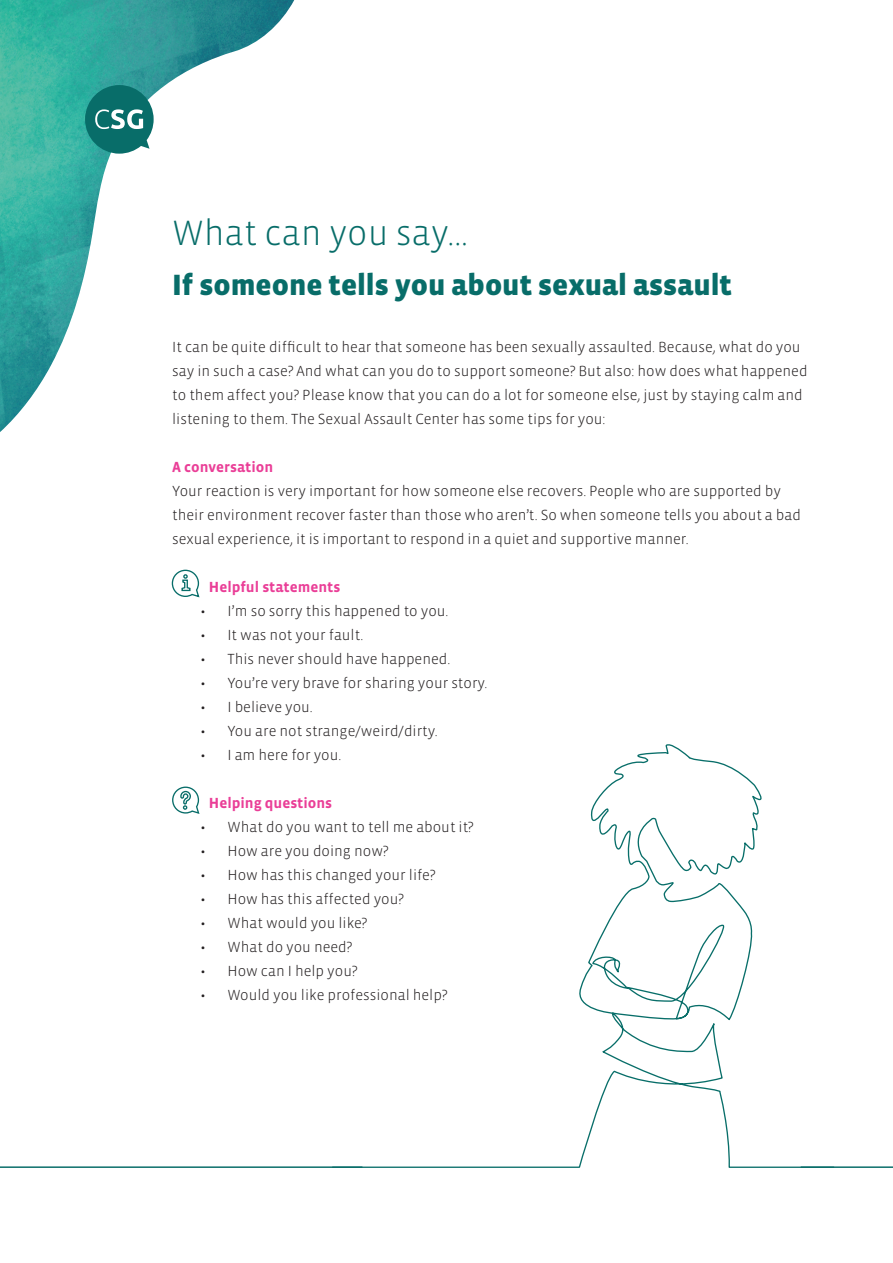
<style>
.page{position:relative;width:893px;height:1263px;background:#fff}
.page>*{position:absolute;margin:0;border:0;box-sizing:border-box;transform-origin:0 0}
.t1{font:300 36px "Vista Sans";color:#086d69}
.t2{font:900 30px "Vista Sans";color:#086d69}
.t3{font:300 15px/24px "Vista Sans";color:#231f20}
.t4{font:700 15px "Vista Sans";color:#ea3e97}
</style>
<div class="page">
<svg style="left:172px;top:786px;width:28px;height:28px"></svg>
<svg style="left:171px;top:569px;width:29px;height:29px"></svg>
<img style="left:0;top:0;width:294px;height:432px">
<svg style="left:85px;top:85px;width:69px;height:69px;background:#328b87"></svg>
<hr style="left:0;top:1166px;width:362px;height:2px;background:#086d69">
<hr style="left:801px;top:1166px;width:92px;height:2px;background:#086d69">
<svg style="left:331px;top:744px;width:504px;height:424px"></svg>
<h1 class="t1" style="left:172px;top:215px;width:298px">What can you say...</h1>
<h2 class="t2" style="left:172px;top:270px;width:561px">If someone tells you about sexual assault</h2>
<p class="t3" style="left:172px;top:335px;width:637px">It can be quite difficult to hear that someone has been sexually assaulted. Because, what do you say in such a case? And what can you do to support someone? But also: how does what happened to them affect you? Please know that you can do a lot for someone else, just by staying calm and listening to them. The Sexual Assault Center has some tips for you:</p>
<p class="t4" style="left:172px;top:459px;width:103px">A conversation</p>
<p class="t3" style="left:172px;top:479px;width:630px">Your reaction is very important for how someone else recovers. People who are supported by their environment recover faster than those who aren’t. So when someone tells you about a bad sexual experience, it is important to respond in a quiet and supportive manner.</p>
<p class="t4" style="left:209px;top:579px;width:133px">Helpful statements</p>
<p class="t3" style="left:200px;top:599px;width:249px">• I’m so sorry this happened to you.</p>
<p class="t3" style="left:200px;top:623px;width:164px">• It was not your fault.</p>
<p class="t3" style="left:200px;top:647px;width:251px">• This never should have happened.</p>
<p class="t3" style="left:200px;top:671px;width:288px">• You’re very brave for sharing your story.</p>
<p class="t3" style="left:200px;top:695px;width:114px">• I believe you.</p>
<p class="t3" style="left:200px;top:719px;width:239px">• You are not strange/weird/dirty.</p>
<p class="t3" style="left:200px;top:743px;width:142px">• I am here for you.</p>
<p class="t4" style="left:209px;top:795px;width:125px">Helping questions</p>
<p class="t3" style="left:200px;top:815px;width:275px">• What do you want to tell me about it?</p>
<p class="t3" style="left:200px;top:839px;width:189px">• How are you doing now?</p>
<p class="t3" style="left:200px;top:863px;width:236px">• How has this changed your life?</p>
<p class="t3" style="left:200px;top:887px;width:205px">• How has this affected you?</p>
<p class="t3" style="left:200px;top:911px;width:168px">• What would you like?</p>
<p class="t3" style="left:200px;top:935px;width:153px">• What do you need?</p>
<p class="t3" style="left:200px;top:959px;width:158px">• How can I help you?</p>
<p class="t3" style="left:200px;top:983px;width:248px">• Would you like professional help?</p>
</div>
